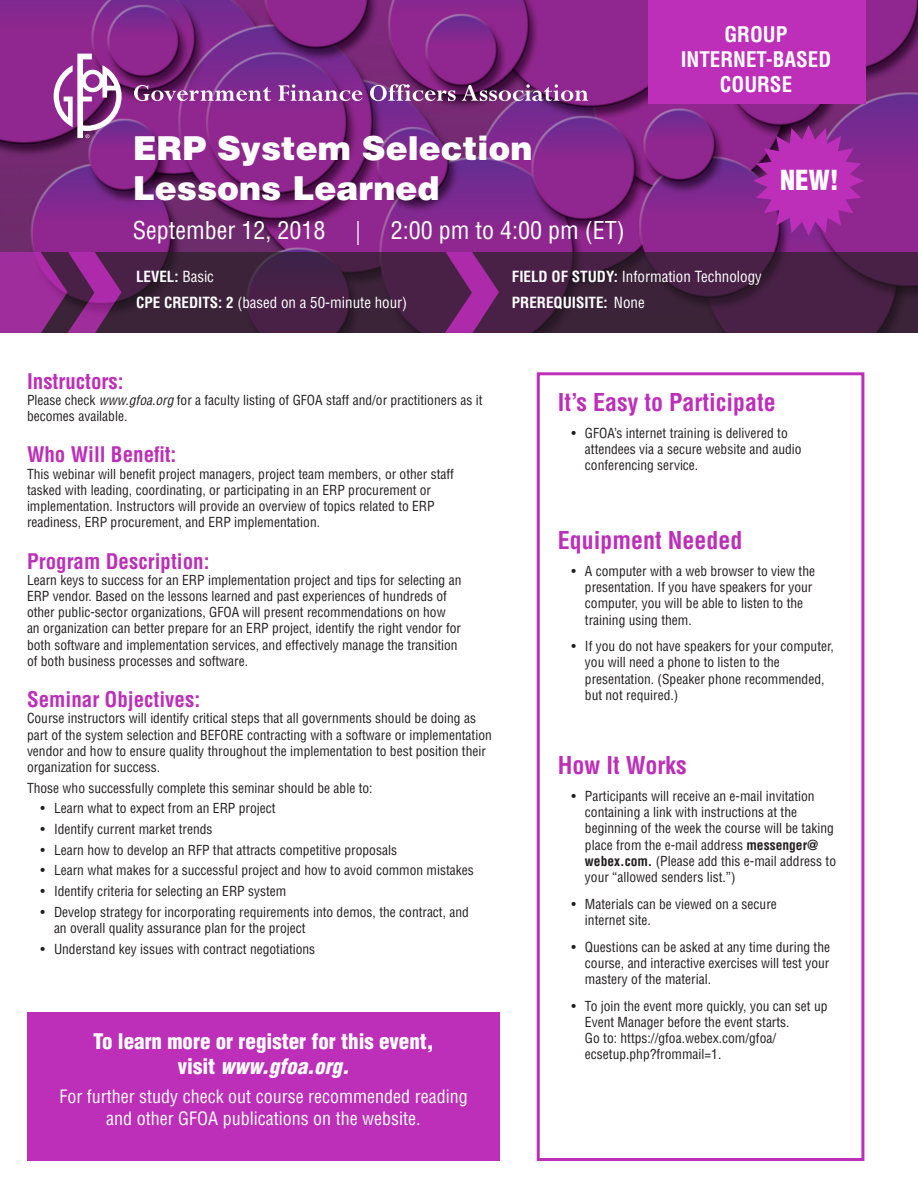
<style>
.page{position:relative;width:918px;height:1188px;background:#fff}
.page>*{position:absolute;margin:0;border:0;box-sizing:border-box;transform-origin:0 0}
.t1{font:900 33px "Helvetica";color:#fff}
.t2{font:900 condensed 27px "Helvetica";color:#fff}
.t3{font:700 condensed 24px "Helvetica";color:#bd2fb9}
.t4{font:condensed 24px "Helvetica";color:#fff}
.t5{font:700 condensed 21px "Helvetica";color:#bd2fb9}
.t6{font:900 condensed 21px "Helvetica";color:#fff}
.t7{font:700 condensed 21px "Helvetica";color:#fff}
.t8{font:italic 900 condensed 21px "Helvetica";color:#fff}
.t9{font:condensed 18px "Helvetica";color:#fff}
.t10{font:condensed 15px "Helvetica";color:#fff}
.t11{font:700 condensed 15px "Helvetica";color:#fff}
.t12{font:condensed 13.5px/16.2px "Helvetica";color:#231f20}
.s1{font-weight:300}
.s2{font-weight:400}
.s3{font-weight:700}
.s4{font-style:italic}
.s5{font-style:normal}
</style>
<div class="page">
<img style="left:0;top:0;width:918px;height:252px">
<svg style="left:134px;top:85px;width:137px;height:16px"></svg>
<svg style="left:278px;top:84px;width:85px;height:17px"></svg>
<svg style="left:370px;top:84px;width:86px;height:17px"></svg>
<svg style="left:462px;top:84px;width:126px;height:17px"></svg>
<svg style="left:54px;top:54px;width:68px;height:84px"></svg>
<div style="left:648px;top:0;width:217px;height:104px;background:#bd2fb9"></div>
<svg style="left:122px;top:252px;width:796px;height:81px;background:#41203f"></svg>
<svg style="left:445px;top:252px;width:54px;height:81px;background:#7a2578"></svg>
<svg style="left:0;top:252px;width:122px;height:81px;background:#81287e"></svg>
<svg style="left:753px;top:125px;width:111px;height:111px;background:#a22aa2"></svg>
<div style="left:27px;top:1012px;width:473px;height:149px;background:#bd2fb9"></div>
<div style="left:537px;top:372px;width:327px;height:789px;border:3px solid #bd2fb9"></div>
<p class="t1" style="left:133px;top:127px;width:401px">ERP System Selection</p>
<p class="t1" style="left:133px;top:166px;width:308px">Lessons Learned</p>
<p class="t4" style="left:133px;top:215px;width:493px">September 12, 2018 <span class="s1">|</span> 2:00 pm to 4:00 pm (ET)</p>
<p class="t7" style="left:725px;top:21px;width:65px">GROUP</p>
<p class="t7" style="left:681px;top:47px;width:152px">INTERNET-BASED</p>
<p class="t7" style="left:720px;top:72px;width:74px">COURSE</p>
<p class="t2" style="left:780px;top:163px;width:60px">NEW!</p>
<p class="t11" style="left:136px;top:268px;width:79px">LEVEL: <span class="s2">Basic</span></p>
<p class="t10" style="left:136px;top:293px;width:273px"><span class="s3">CPE CREDITS: 2</span> (based on a 50-minute hour)</p>
<p class="t10" style="left:512px;top:267px;width:251px"><span class="s3">FIELD OF STUDY:</span> Information Technology</p>
<p class="t11" style="left:512px;top:293px;width:134px">PREREQUISITE: <span class="s2">None</span></p>
<p class="t5" style="left:27px;top:368px;width:98px">Instructors:</p>
<p class="t12" style="left:27px;top:391px;width:457px">Please check <span class="s4">www.gfoa.org</span> for a faculty listing of GFOA staff and/or practitioners as it becomes available.</p>
<p class="t5" style="left:27px;top:442px;width:151px">Who Will Benefit:</p>
<p class="t12" style="left:27px;top:465px;width:428px">This webinar will benefit project managers, project team members, or other staff</p>
<p class="t12" style="left:27px;top:481px;width:406px">tasked with leading, coordinating, or participating in an ERP procurement or</p>
<p class="t12" style="left:27px;top:498px;width:409px">implementation. Instructors will provide an overview of topics related to ERP</p>
<p class="t12" style="left:27px;top:514px;width:295px">readiness, ERP procurement, and ERP implementation.</p>
<p class="t5" style="left:27px;top:548px;width:184px">Program Description:</p>
<p class="t12" style="left:27px;top:571px;width:436px">Learn keys to success for an ERP implementation project and tips for selecting an</p>
<p class="t12" style="left:27px;top:588px;width:421px">ERP vendor. Based on the lessons learned and past experiences of hundreds of</p>
<p class="t12" style="left:27px;top:604px;width:420px">other public-sector organizations, GFOA will present recommendations on how</p>
<p class="t12" style="left:27px;top:620px;width:436px">an organization can better prepare for an ERP project, identify the right vendor for</p>
<p class="t12" style="left:27px;top:636px;width:432px">both software and implementation services, and effectively manage the transition</p>
<p class="t12" style="left:27px;top:652px;width:223px">of both business processes and software.</p>
<p class="t5" style="left:27px;top:687px;width:175px">Seminar Objectives:</p>
<p class="t12" style="left:27px;top:710px;width:466px">Course instructors will identify critical steps that all governments should be doing as part of the system selection and BEFORE contracting with a software or implementation vendor and how to ensure quality throughout the implementation to best position their organization for success.</p>
<p class="t12" style="left:27px;top:779px;width:347px">Those who successfully complete this seminar should be able to:</p>
<p class="t12" style="left:40px;top:800px;width:237px">• Learn what to expect from an ERP project</p>
<p class="t12" style="left:40px;top:821px;width:174px">• Identify current market trends</p>
<p class="t12" style="left:40px;top:841px;width:358px">• Learn how to develop an RFP that attracts competitive proposals</p>
<p class="t12" style="left:40px;top:862px;width:435px">• Learn what makes for a successful project and how to avoid common mistakes</p>
<p class="t12" style="left:40px;top:883px;width:247px">• Identify criteria for selecting an ERP system</p>
<p class="t12" style="left:40px;top:904px;width:430px">• Develop strategy for incorporating requirements into demos, the contract, and</p>
<p class="t12" style="left:54px;top:920px;width:253px">an overall quality assurance plan for the project</p>
<p class="t12" style="left:40px;top:940px;width:276px">• Understand key issues with contract negotiations</p>
<p class="t6" style="left:93px;top:1028px;width:342px">To learn more or register for this event,</p>
<p class="t8" style="left:178px;top:1053px;width:173px"><span class="s5">visit</span> www.gfoa.org.</p>
<p class="t9" style="left:59px;top:1085px;width:410px">For further study check out course recommended reading</p>
<p class="t9" style="left:106px;top:1107px;width:316px">and other GFOA publications on the website.</p>
<p class="t3" style="left:558px;top:388px;width:220px">It’s Easy to Participate</p>
<p class="t12" style="left:571px;top:424px;width:218px">• GFOA’s internet training is delivered to</p>
<p class="t12" style="left:585px;top:441px;width:218px">attendees via a secure website and audio</p>
<p class="t12" style="left:585px;top:457px;width:115px">conferencing service.</p>
<p class="t3" style="left:558px;top:526px;width:186px">Equipment Needed</p>
<p class="t12" style="left:571px;top:563px;width:245px">• A computer with a web browser to view the</p>
<p class="t12" style="left:585px;top:579px;width:229px">presentation. If you have speakers for your</p>
<p class="t12" style="left:585px;top:595px;width:220px">computer, you will be able to listen to the</p>
<p class="t12" style="left:585px;top:611px;width:108px">training using them.</p>
<p class="t12" style="left:571px;top:638px;width:264px">• If you do not have speakers for your computer,</p>
<p class="t12" style="left:585px;top:654px;width:196px">you will need a phone to listen to the</p>
<p class="t12" style="left:585px;top:670px;width:241px">presentation. (Speaker phone recommended,</p>
<p class="t12" style="left:585px;top:687px;width:95px">but not required.)</p>
<p class="t3" style="left:558px;top:751px;width:130px">How It Works</p>
<p class="t12" style="left:571px;top:788px;width:245px">• Participants will receive an e-mail invitation</p>
<p class="t12" style="left:585px;top:804px;width:214px">containing a link with instructions at the</p>
<p class="t12" style="left:585px;top:820px;width:250px">beginning of the week the course will be taking</p>
<p class="t12" style="left:585px;top:836px;width:235px">place from the e-mail address <span class="s3">messenger@</span></p>
<p class="t12" style="left:585px;top:852px;width:253px"><span class="s3">webex.com.</span> (Please add this e-mail address to</p>
<p class="t12" style="left:585px;top:869px;width:152px">your “allowed senders list.”)</p>
<p class="t12" style="left:571px;top:895px;width:207px">• Materials can be viewed on a secure</p>
<p class="t12" style="left:585px;top:912px;width:67px">internet site.</p>
<p class="t12" style="left:571px;top:938px;width:260px">• Questions can be asked at any time during the</p>
<p class="t12" style="left:585px;top:954px;width:246px">course, and interactive exercises will test your</p>
<p class="t12" style="left:585px;top:971px;width:128px">mastery of the material.</p>
<p class="t12" style="left:571px;top:997px;width:258px">• To join the event more quickly, you can set up</p>
<p class="t12" style="left:585px;top:1014px;width:206px">Event Manager before the event starts.</p>
<p class="t12" style="left:585px;top:1030px;width:193px">Go to: https://gfoa.webex.com/gfoa/</p>
<p class="t12" style="left:585px;top:1046px;width:138px">ecsetup.php?frommail=1.</p>
</div>
